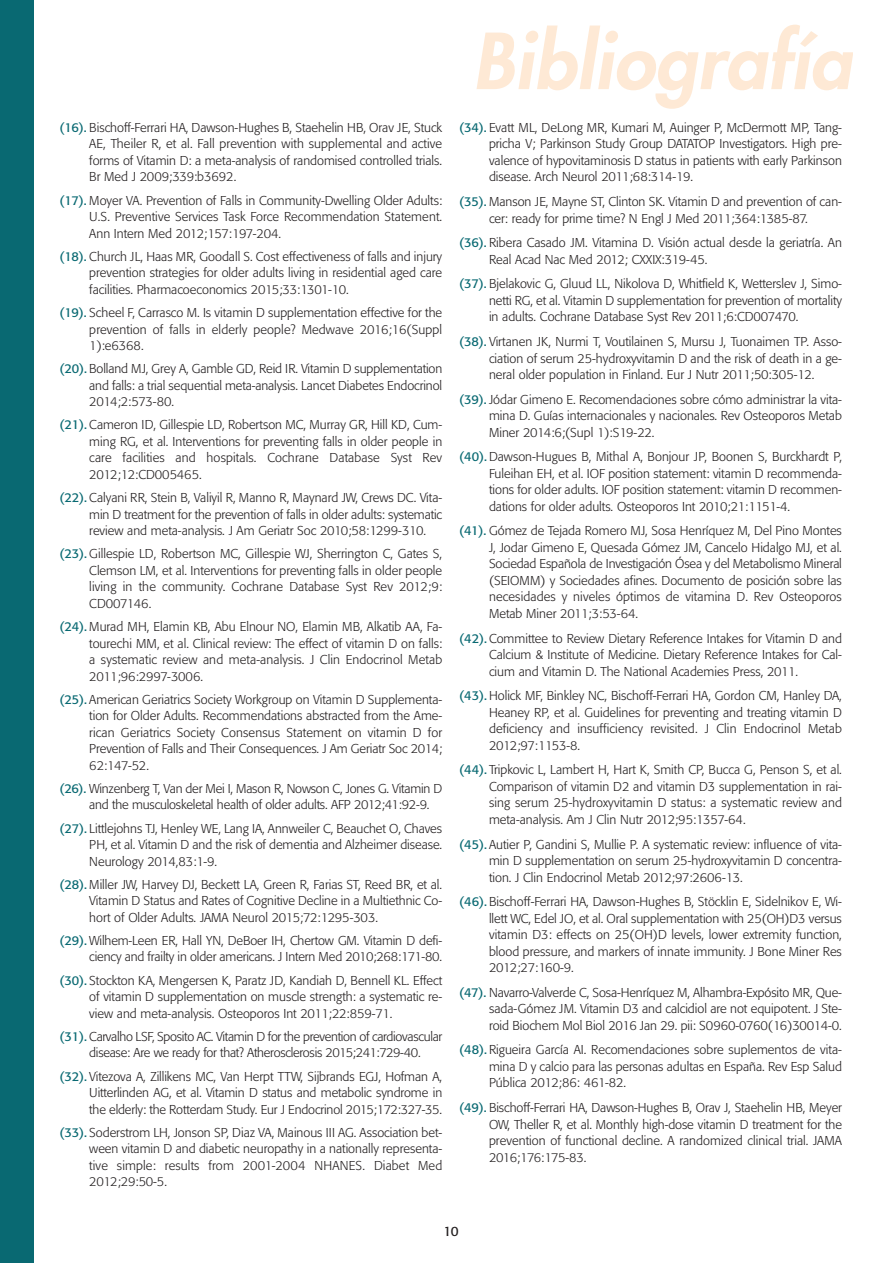
<style>
.page{position:relative;width:893px;height:1263px;background:#fff}
.page>*{position:absolute;margin:0;border:0;box-sizing:border-box;transform-origin:0 0}
.t1{font:13.5px "Formata";color:#231f20}
.t2{font:300 12.75px/16.5px "Formata";color:#231f20;text-align:justify}
.t3{font:300 12.75px/16.5px "Formata";letter-spacing:-.02em;color:#231f20}
.s1{font-weight:400;color:#096972}
</style>
<div class="page">
<div style="left:0;top:0;width:34px;height:1263px;background:#096972"></div>
<svg style="left:477px;top:25px;width:376px;height:84px"></svg>
<p class="t2" style="left:89px;top:120px;width:354px;text-indent:-30px"><span class="s1">(16).</span> Bischoff-Ferrari HA, Dawson-Hughes B, Staehelin HB, Orav JE, Stuck AE, Theiler R, et al. Fall prevention with supplemental and active forms of Vitamin D: a meta-analysis of randomised controlled trials.<br>Br Med J 2009;339:b3692.</p>
<p class="t2" style="left:89px;top:193px;width:354px;text-indent:-30px"><span class="s1">(17).</span> Moyer VA. Prevention of Falls in Community-Dwelling Older Adults:<br>U.S. Preventive Services Task Force Recommendation Statement.<br>Ann Intern Med 2012;157:197-204.</p>
<p class="t2" style="left:89px;top:249px;width:354px;text-indent:-30px"><span class="s1">(18).</span> Church JL, Haas MR, Goodall S. Cost effectiveness of falls and injury prevention strategies for older adults living in residential aged care facilities. Pharmacoeconomics 2015;33:1301-10.</p>
<p class="t2" style="left:89px;top:305px;width:354px;text-indent:-30px"><span class="s1">(19).</span> Scheel F, Carrasco M. Is vitamin D supplementation effective for the prevention of falls in elderly people? Medwave 2016;16(Suppl 1):e6368.</p>
<p class="t2" style="left:89px;top:361px;width:354px;text-indent:-30px"><span class="s1">(20).</span> Bolland MJ, Grey A, Gamble GD, Reid IR. Vitamin D supplementation and falls: a trial sequential meta-analysis. Lancet Diabetes Endocrinol 2014;2:573-80.</p>
<p class="t2" style="left:89px;top:418px;width:354px;text-indent:-30px"><span class="s1">(21).</span> Cameron ID, Gillespie LD, Robertson MC, Murray GR, Hill KD, Cum&shy;ming RG, et al. Interventions for preventing falls in older people in care facilities and hospitals. Cochrane Database Syst Rev 2012;12:CD005465.</p>
<p class="t2" style="left:89px;top:490px;width:354px;text-indent:-30px"><span class="s1">(22).</span> Calyani RR, Stein B, Valiyil R, Manno R, Maynard JW, Crews DC. Vita&shy;min D treatment for the prevention of falls in older adults: systematic review and meta-analysis. J Am Geriatr Soc 2010;58:1299-310.</p>
<p class="t2" style="left:89px;top:547px;width:354px;text-indent:-30px"><span class="s1">(23).</span> Gillespie LD, Robertson MC, Gillespie WJ, Sherrington C, Gates S, Clemson LM, et al. Interventions for preventing falls in older people living in the community. Cochrane Database Syst Rev 2012;9:<br>CD007146.</p>
<p class="t2" style="left:89px;top:619px;width:354px;text-indent:-30px"><span class="s1">(24).</span> Murad MH, Elamin KB, Abu Elnour NO, Elamin MB, Alkatib AA, Fa&shy;tourechi MM, et al. Clinical review: The effect of vitamin D on falls: a systematic review and meta-analysis. J Clin Endocrinol Metab 2011;96:2997-3006.</p>
<p class="t2" style="left:89px;top:692px;width:354px;text-indent:-30px"><span class="s1">(25).</span> American Geriatrics Society Workgroup on Vitamin D Supplementa&shy;tion for Older Adults. Recommendations abstracted from the Ame&shy;rican Geriatrics Society Consensus Statement on vitamin D for Prevention of Falls and Their Consequences. J Am Geriatr Soc 2014; 62:147-52.</p>
<p class="t2" style="left:89px;top:781px;width:354px;text-indent:-30px"><span class="s1">(26).</span> Winzenberg T, Van der Mei I, Mason R, Nowson C, Jones G. Vitamin D and the musculoskeletal health of older adults. AFP 2012;41:92-9.</p>
<p class="t2" style="left:89px;top:821px;width:354px;text-indent:-30px"><span class="s1">(27).</span> Littlejohns TJ, Henley WE, Lang IA, Annweiler C, Beauchet O, Chaves PH, et al. Vitamin D and the risk of dementia and Alzheimer disease.<br>Neurology 2014,83:1-9.</p>
<p class="t2" style="left:89px;top:877px;width:354px;text-indent:-30px"><span class="s1">(28).</span> Miller JW, Harvey DJ, Beckett LA, Green R, Farias ST, Reed BR, et al.<br>Vitamin D Status and Rates of Cognitive Decline in a Multiethnic Co&shy;hort of Older Adults. JAMA Neurol 2015;72:1295-303.</p>
<p class="t2" style="left:60px;top:933px;width:384px;text-align:right"><span class="s1">(29).</span> Wilhem-Leen ER, Hall YN, DeBoer IH, Chertow GM. Vitamin D defi&shy;ciency and frailty in older americans. J Intern Med 2010;268:171-80.</p>
<p class="t2" style="left:89px;top:973px;width:354px;text-indent:-30px"><span class="s1">(30).</span> Stockton KA, Mengersen K, Paratz JD, Kandiah D, Bennell KL. Effect of vitamin D supplementation on muscle strength: a systematic re&shy;view and meta-analysis. Osteoporos Int 2011;22:859-71.</p>
<p class="t3" style="left:89px;top:1029px;width:354px;text-indent:-30px"><span class="s1">(31).</span> Carvalho LSF, Sposito AC. Vitamin D for the prevention of cardiovascular disease: Are we ready for that? Atherosclerosis 2015;241:729-40.</p>
<p class="t2" style="left:89px;top:1069px;width:354px;text-indent:-30px"><span class="s1">(32).</span> Vitezova A, Zillikens MC, Van Herpt TTW, Sijbrands EGJ, Hofman A, Uitterlinden AG, et al. Vitamin D status and metabolic syndrome in the elderly: the Rotterdam Study. Eur J Endocrinol 2015;172:327-35.</p>
<p class="t2" style="left:89px;top:1125px;width:354px;text-indent:-30px"><span class="s1">(33).</span> Soderstrom LH, Jonson SP, Diaz VA, Mainous III AG. Association bet&shy;ween vitamin D and diabetic neuropathy in a nationally representa&shy;tive simple: results from 2001-2004 NHANES. Diabet Med 2012;29:50-5.</p>
<p class="t2" style="left:489px;top:120px;width:354px;text-indent:-30px"><span class="s1">(34).</span> Evatt ML, DeLong MR, Kumari M, Auinger P, McDermott MP, Tang&shy;pricha V; Parkinson Study Group DATATOP Investigators. High pre&shy;valence of hypovitaminosis D status in patients with early Parkinson disease. Arch Neurol 2011;68:314-19.</p>
<p class="t2" style="left:459px;top:194px;width:384px;text-align:center"><span class="s1">(35).</span> Manson JE, Mayne ST, Clinton SK. Vitamin D and prevention of can&shy;cer: ready for prime time? N Engl J Med 2011;364:1385-87.</p>
<p class="t2" style="left:489px;top:236px;width:354px;text-indent:-30px"><span class="s1">(36).</span> Ribera Casado JM. Vitamina D. Visión actual desde la geriatría. An<br>Real Acad Nac Med 2012; CXXIX:319-45.</p>
<p class="t2" style="left:489px;top:277px;width:354px;text-indent:-30px"><span class="s1">(37).</span> Bjelakovic G, Gluud LL, Nikolova D, Whitfield K, Wetterslev J, Simo&shy;netti RG, et al. Vitamin D supplementation for prevention of mortality in adults. Cochrane Database Syst Rev 2011;6:CD007470.</p>
<p class="t2" style="left:489px;top:334px;width:354px;text-indent:-30px"><span class="s1">(38).</span> Virtanen JK, Nurmi T, Voutilainen S, Mursu J, Tuonaimen TP. Asso&shy;ciation of serum 25-hydroxyvitamin D and the risk of death in a ge&shy;neral older population in Finland. Eur J Nutr 2011;50:305-12.</p>
<p class="t2" style="left:489px;top:392px;width:354px;text-indent:-30px"><span class="s1">(39).</span> Jódar Gimeno E. Recomendaciones sobre cómo administrar la vita&shy;mina D. Guías internacionales y nacionales. Rev Osteoporos Metab Miner 2014:6;(Supl 1):S19-22.</p>
<p class="t2" style="left:489px;top:450px;width:354px;text-indent:-30px"><span class="s1">(40).</span>Dawson-Hugues B, Mithal A, Bonjour JP, Boonen S, Burckhardt P, Fuleihan EH, et al. IOF position statement: vitamin D recommenda&shy;tions for older adults. IOF position statement: vitamin D recommen&shy;dations for older adults. Osteoporos Int 2010;21:1151-4.</p>
<p class="t2" style="left:489px;top:524px;width:354px;text-indent:-30px"><span class="s1">(41).</span> Gómez de Tejada Romero MJ, Sosa Henríquez M, Del Pino Montes J, Jodar Gimeno E, Quesada Gómez JM, Cancelo Hidalgo MJ, et al.<br>Sociedad Española de Investigación Ósea y del Metabolismo Mineral (SEIOMM) y Sociedades afines. Documento de posición sobre las necesidades y niveles óptimos de vitamina D. Rev Osteoporos Metab Miner 2011;3:53-64.</p>
<p class="t2" style="left:489px;top:631px;width:354px;text-indent:-30px"><span class="s1">(42).</span> Committee to Review Dietary Reference Intakes for Vitamin D and Calcium &amp; Institute of Medicine. Dietary Reference Intakes for Cal&shy;cium and Vitamin D. The National Academies Press, 2011.</p>
<p class="t2" style="left:489px;top:688px;width:354px;text-indent:-30px"><span class="s1">(43).</span>Holick MF, Binkley NC, Bischoff-Ferrari HA, Gordon CM, Hanley DA, Heaney RP, et al. Guidelines for preventing and treating vitamin D deficiency and insufficiency revisited. J Clin Endocrinol Metab 2012;97:1153-8.</p>
<p class="t2" style="left:489px;top:763px;width:354px;text-indent:-30px"><span class="s1">(44).</span> Tripkovic L, Lambert H, Hart K, Smith CP, Bucca G, Penson S, et al.<br>Comparison of vitamin D2 and vitamin D3 supplementation in rai&shy;sing serum 25-hydroxyvitamin D status: a systematic review and meta-analysis. Am J Clin Nutr 2012;95:1357-64.</p>
<p class="t2" style="left:489px;top:837px;width:354px;text-indent:-30px"><span class="s1">(45).</span> Autier P, Gandini S, Mullie P. A systematic review: influence of vita&shy;min D supplementation on serum 25-hydroxyvitamin D concentra&shy;tion. J Clin Endocrinol Metab 2012;97:2606-13.</p>
<p class="t2" style="left:489px;top:894px;width:354px;text-indent:-30px"><span class="s1">(46).</span> Bischoff-Ferrari HA, Dawson-Hughes B, Stöcklin E, Sidelnikov E, Wi&shy;llett WC, Edel JO, et al. Oral supplementation with 25(OH)D3 versus vitamin D3: effects on 25(OH)D levels, lower extremity function, blood pressure, and markers of innate immunity. J Bone Miner Res 2012;27:160-9.</p>
<p class="t2" style="left:489px;top:985px;width:354px;text-indent:-30px"><span class="s1">(47).</span> Navarro-Valverde C, Sosa-Henríquez M, Alhambra-Expósito MR, Que&shy;sada-Gómez JM. Vitamin D3 and calcidiol are not equipotent. J Ste&shy;roid Biochem Mol Biol 2016 Jan 29. pii: S0960-0760(16)30014-0.</p>
<p class="t2" style="left:489px;top:1043px;width:354px;text-indent:-30px"><span class="s1">(48).</span> Rigueira García AI. Recomendaciones sobre suplementos de vita&shy;mina D y calcio para las personas adultas en España. Rev Esp Salud Pública 2012;86: 461-82.</p>
<p class="t2" style="left:489px;top:1100px;width:354px;text-indent:-30px"><span class="s1">(49).</span> Bischoff-Ferrari HA, Dawson-Hughes B, Orav J, Staehelin HB, Meyer OW, Theller R, et al. Monthly high-dose vitamin D treatment for the prevention of functional decline. A randomized clinical trial. JAMA 2016;176:175-83.</p>
<p class="t1" style="left:443px;top:1225px;width:17px">10</p>
</div>
